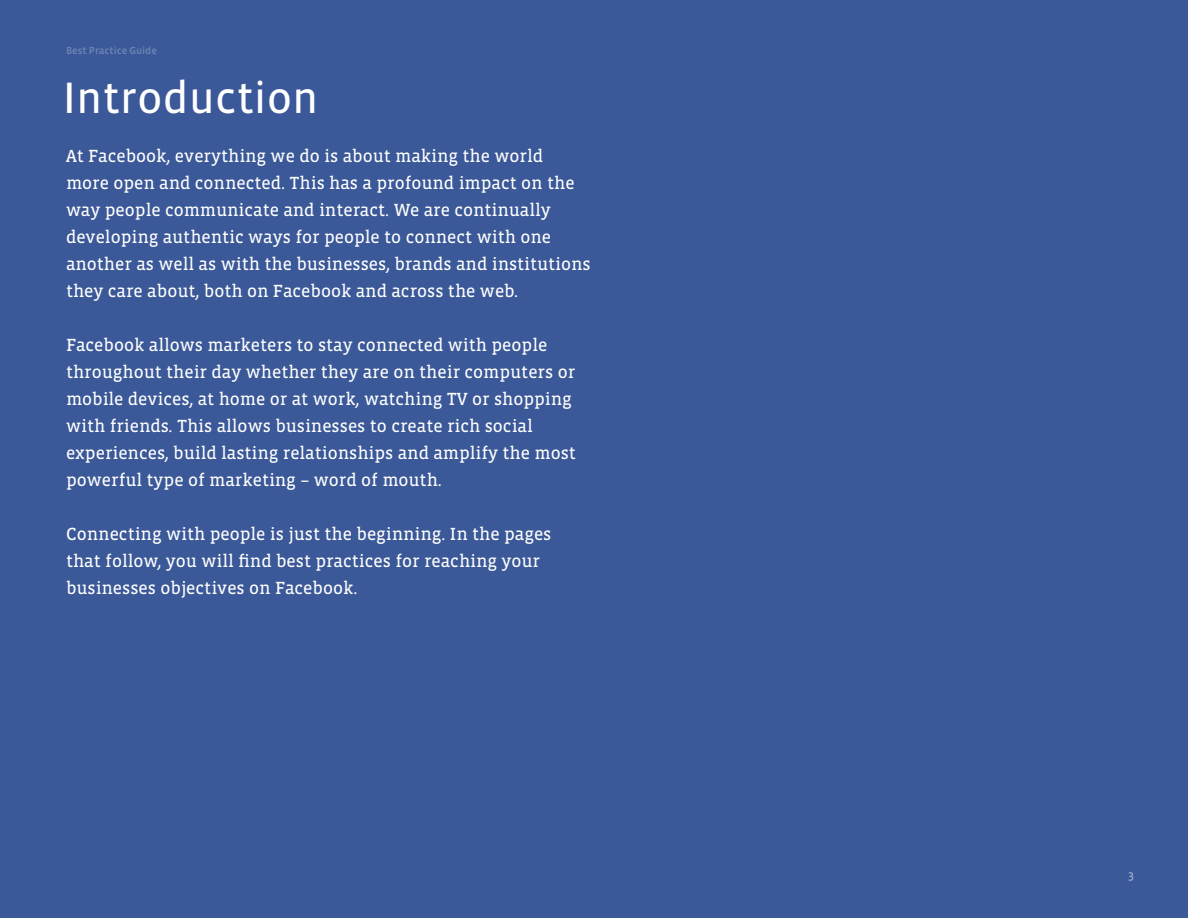
<style>
.page{position:relative;width:1188px;height:918px;background:#3b5998}
.page>*{position:absolute;margin:0;border:0;box-sizing:border-box;transform-origin:0 0}
.Title_reversed{font:45px "Vista Sans OT";color:#fff}
.Intro_reversed{font:18px/27px "Vista Slab";color:#fff}
.t1{font:12px "Vista Sans OT";color:#b9c2db}
.t2{font:500 10.5px "Vista Sans OT";color:#6d84b4}
</style>
<div class="page">
<p class="t2" style="left:66px;top:45px;width:92px">Best Practice Guide</p>
<p class="Title_reversed" style="left:63px;top:74px;width:257px">Introduction</p>
<p class="Intro_reversed" style="left:66px;top:143px;width:526px">At Facebook, everything we do is about making the world<br>more open and connected. This has a profound impact on the way people communicate and interact. We are continually developing authentic ways for people to connect with one another as well as with the businesses, brands and institutions they care about, both on Facebook and across the web.</p>
<p class="Intro_reversed" style="left:66px;top:332px;width:511px">Facebook allows marketers to stay connected with people throughout their day whether they are on their computers or mobile devices, at home or at work, watching TV or shopping with friends. This allows businesses to create rich social experiences, build lasting relationships and amplify the most powerful type of marketing – word of mouth.</p>
<p class="Intro_reversed" style="left:66px;top:521px;width:487px">Connecting with people is just the beginning. In the pages that follow, you will find best practices for reaching your businesses objectives on Facebook.</p>
<p class="t1" style="left:1128px;top:869px;width:7px">3</p>
</div>
